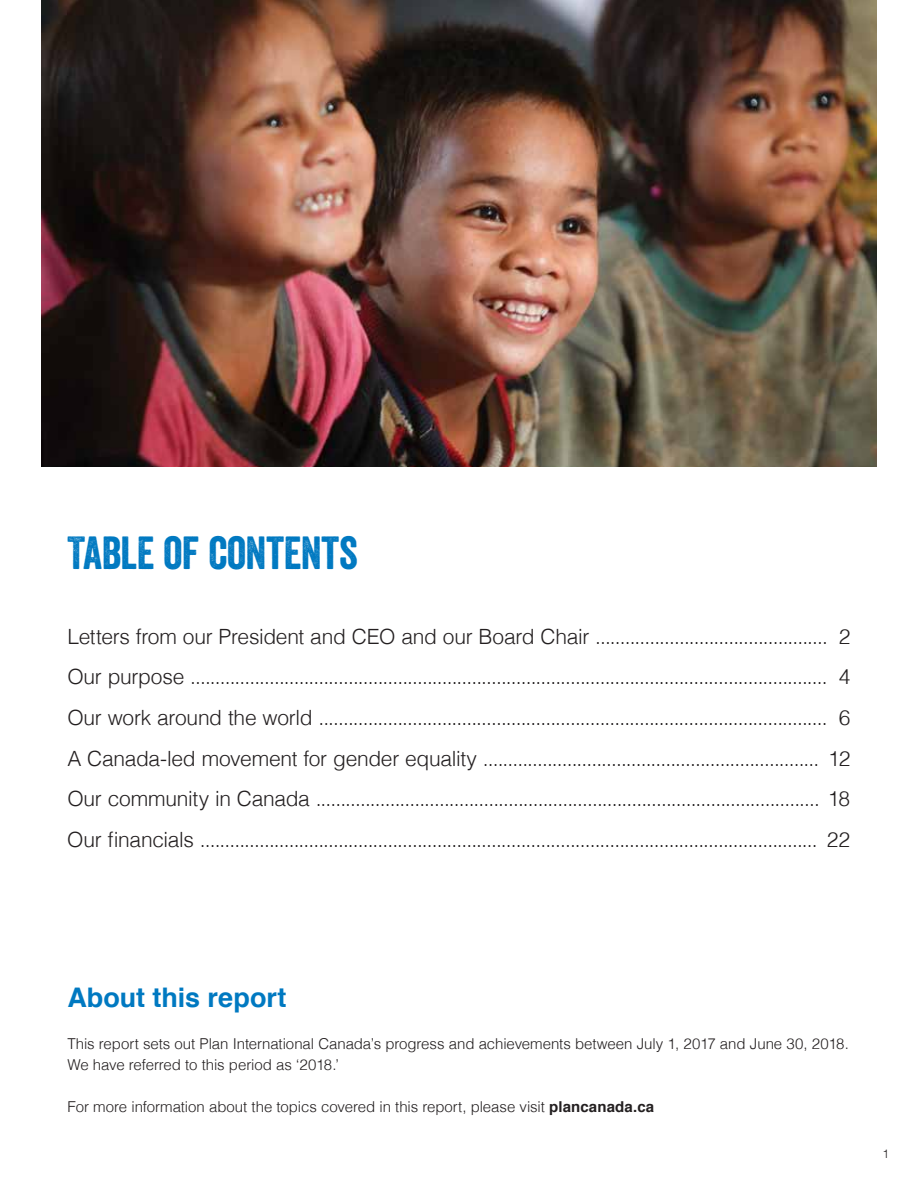
<style>
.page{position:relative;width:918px;height:1188px;background:#fff}
.page>*{position:absolute;margin:0;border:0;box-sizing:border-box;transform-origin:0 0}
.t1{font:45px "Veneer";letter-spacing:-.01em;color:#0079c1}
.t2{font:700 27px "Helvetica";color:#0079c1}
.t3{font:300 21px/40.5px "Helvetica";letter-spacing:-.015em;color:#231f20;text-align:justify}
.t4{font:300 15px/21px "Helvetica";letter-spacing:-.005em;color:#231f20}
.t5{font:300 12px "Helvetica";color:#231f20}
.s1{font-weight:700}
</style>
<div class="page">
<img style="left:41px;top:0;width:836px;height:466px">
<h1 class="t1" style="left:67px;top:525px;width:292px">TABLE OF CONTENTS</h1>
<p class="t3" style="left:67px;top:615px;width:785px">Letters from our President and CEO and our Board Chair ............................................... 2<br>Our purpose ................................................................................................................................. 4<br>Our work around the world ....................................................................................................... 6<br>A Canada-led movement for gender equality .................................................................... 12<br>Our community in Canada ...................................................................................................... 18<br>Our financials ............................................................................................................................. 22</p>
<p class="t2" style="left:67px;top:975px;width:221px">About this report</p>
<p class="t4" style="left:67px;top:1032px;width:783px">This report sets out Plan International Canada’s progress and achievements between July 1, 2017 and June 30, 2018.<br>We have referred to this period as ‘2018.’</p>
<p class="t4" style="left:67px;top:1095px;width:588px">For more information about the topics covered in this report, please visit <span class="s1">plancanada.ca</span></p>
<p class="t5" style="left:882px;top:1143px;width:8px">1</p>
</div>
